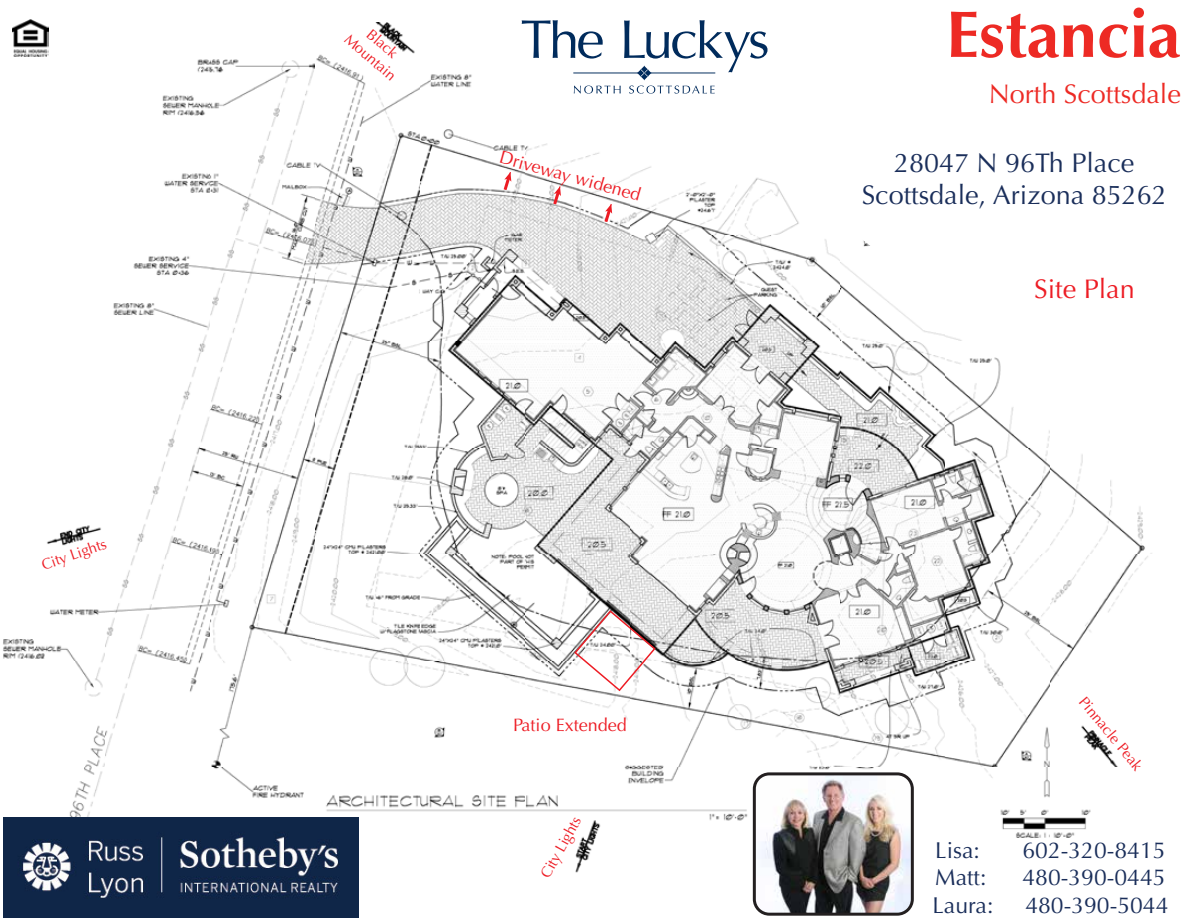
<style>
.page{position:relative;width:1188px;height:918px;background:#fff}
.page>*{position:absolute;margin:0;border:0;box-sizing:border-box;transform-origin:0 0}
.t1{font:700 66px "Optima";color:#ed2a24}
.t2{font:27px/32.4px "Optima";color:#1a2e5a;text-align:center}
.t3{font:27px "Optima";color:#ed2a24}
.t4{font:27px "Optima";color:#ed1c24}
.t5{font:22.95px "Optima";color:#1a2e5a}
.t6{font:18px "Optima";color:#ed1c24}
.t7{font:15px "Optima";color:#ed1c24}
</style>
<div class="page">
<img style="left:3px;top:22px;width:1149px;height:852px">
<svg style="left:822px;top:22px;width:330px;height:310px"></svg>
<img style="left:4px;top:818px;width:354px;height:100px">
<img style="left:12px;top:20px;width:36px;height:37px">
<svg style="left:522px;top:20px;width:81px;height:39px"></svg>
<svg style="left:624px;top:20px;width:144px;height:52px"></svg>
<svg style="left:574px;top:86px;width:47px;height:8px"></svg>
<svg style="left:629px;top:86px;width:86px;height:8px"></svg>
<svg style="left:637px;top:69px;width:7px;height:8px"></svg>
<svg style="left:641px;top:66px;width:7px;height:7px"></svg>
<svg style="left:641px;top:73px;width:7px;height:7px"></svg>
<svg style="left:644px;top:69px;width:8px;height:8px"></svg>
<hr style="left:648px;top:72px;width:67px;height:1px;background:#002b5c">
<hr style="left:573px;top:72px;width:68px;height:1px;background:#002b5c">
<img style="left:753px;top:772px;width:161px;height:144px">
<svg style="left:574px;top:610px;width:82px;height:81px"></svg>
<svg style="left:604px;top:204px;width:8px;height:18px"></svg>
<svg style="left:553px;top:186px;width:8px;height:18px"></svg>
<svg style="left:504px;top:172px;width:7px;height:18px"></svg>
<p class="t7" style="left:39px;top:557px;width:69px;rotate:-19deg">City Lights</p>
<p class="t7" style="left:375px;top:25px;width:37px;rotate:41deg">Black</p>
<p class="t7" style="left:353px;top:30px;width:64px;rotate:41deg">Mountain</p>
<p class="t6" style="left:502px;top:147px;width:147px;rotate:15deg">Driveway widened</p>
<p class="t6" style="left:513px;top:715px;width:115px">Patio Extended</p>
<p class="t7" style="left:537px;top:872px;width:69px;rotate:-61deg">City Lights</p>
<h1 class="t1" style="left:946px;top:-4px;width:236px">Estancia</h1>
<p class="t3" style="left:989px;top:78px;width:194px">North Scottsdale</p>
<p class="t2" style="left:862px;top:147px;width:307px">28047 N 96Th Place<br>Scottsdale, Arizona 85262</p>
<p class="t4" style="left:1034px;top:274px;width:102px">Site Plan</p>
<p class="t7" style="left:1088px;top:693px;width:92px;rotate:50deg">Pinnacle Peak</p>
<p class="t5" style="left:935px;top:837px;width:46px">Lisa:</p>
<p class="t5" style="left:1022px;top:837px;width:145px">602-320-8415</p>
<p class="t5" style="left:935px;top:864px;width:53px">Matt:</p>
<p class="t5" style="left:1022px;top:864px;width:145px">480-390-0445</p>
<p class="t5" style="left:932px;top:892px;width:63px">Laura:</p>
<p class="t5" style="left:1025px;top:892px;width:145px">480-390-5044</p>
</div>
